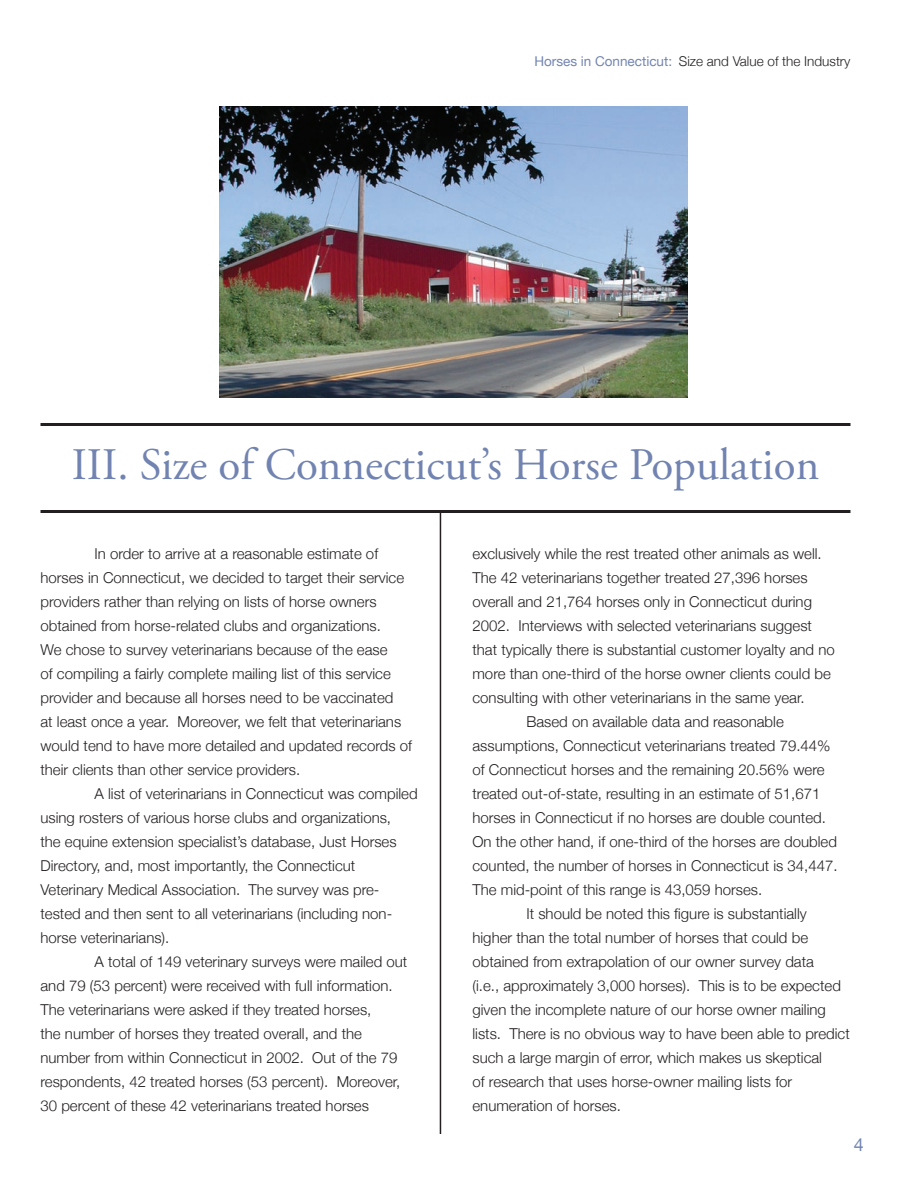
<style>
.page{position:relative;width:918px;height:1188px;background:#fff}
.page>*{position:absolute;margin:0;border:0;box-sizing:border-box;transform-origin:0 0}
.t1{font:45px "Adobe Garamond Pro";color:#7183b1}
.t2{font:18px "Helvetica Neue";color:#7183b1}
.t3{font:300 15px/24px "Helvetica Neue";color:#231f20}
.t4{font:300 13.5px "Helvetica Neue";color:#231f20}
.s1{font-weight:400;color:#7385b2}
</style>
<div class="page">
<hr style="left:40px;top:423px;width:810px;height:3px;background:#231f20">
<hr style="left:40px;top:510px;width:810px;height:3px;background:#231f20">
<img style="left:219px;top:106px;width:469px;height:292px">
<hr style="left:440px;top:513px;width:1px;height:621px;background:#231f20">
<p class="t4" style="left:534px;top:52px;width:318px"><span class="s1">Horses in Connecticut:</span> Size and Value of the Industry</p>
<h1 class="t1" style="left:72px;top:437px;width:749px">III. Size of Connecticut’s Horse Population</h1>
<p class="t3" style="left:40px;top:541px;width:373px;text-indent:54px">In order to arrive at a reasonable estimate of horses in Connecticut, we decided to target their service providers rather than relying on lists of horse owners obtained from horse-related clubs and organizations.<br>We chose to survey veterinarians because of the ease<br>of compiling a fairly complete mailing list of this service provider and because all horses need to be vaccinated<br>at least once a year. Moreover, we felt that veterinarians would tend to have more detailed and updated records of their clients than other service providers.</p>
<p class="t3" style="left:40px;top:781px;width:379px;text-indent:54px">A list of veterinarians in Connecticut was compiled using rosters of various horse clubs and organizations,<br>the equine extension specialist’s database, Just Horses Directory, and, most importantly, the Connecticut Veterinary Medical Association. The survey was pre&shy;tested and then sent to all veterinarians (including non&shy;horse veterinarians).</p>
<p class="t3" style="left:40px;top:949px;width:368px;text-indent:54px">A total of 149 veterinary surveys were mailed out and 79 (53 percent) were received with full information.<br>The veterinarians were asked if they treated horses,<br>the number of horses they treated overall, and the number from within Connecticut in 2002. Out of the 79 respondents, 42 treated horses (53 percent). Moreover, 30 percent of these 42 veterinarians treated horses</p>
<p class="t3" style="left:472px;top:541px;width:351px">exclusively while the rest treated other animals as well.</p>
<p class="t3" style="left:472px;top:565px;width:337px">The 42 veterinarians together treated 27,396 horses</p>
<p class="t3" style="left:472px;top:589px;width:341px">overall and 21,764 horses only in Connecticut during</p>
<p class="t3" style="left:472px;top:613px;width:341px">2002. Interviews with selected veterinarians suggest</p>
<p class="t3" style="left:472px;top:637px;width:364px">that typically there is substantial customer loyalty and no</p>
<p class="t3" style="left:472px;top:661px;width:360px">more than one-third of the horse owner clients could be</p>
<p class="t3" style="left:472px;top:685px;width:334px">consulting with other veterinarians in the same year.</p>
<p class="t3" style="left:526px;top:709px;width:259px">Based on available data and reasonable</p>
<p class="t3" style="left:472px;top:733px;width:360px">assumptions, Connecticut veterinarians treated 79.44%</p>
<p class="t3" style="left:472px;top:757px;width:354px">of Connecticut horses and the remaining 20.56% were</p>
<p class="t3" style="left:472px;top:781px;width:349px">treated out-of-state, resulting in an estimate of 51,671</p>
<p class="t3" style="left:472px;top:805px;width:355px">horses in Connecticut if no horses are double counted.</p>
<p class="t3" style="left:472px;top:829px;width:366px">On the other hand, if one-third of the horses are doubled</p>
<p class="t3" style="left:472px;top:853px;width:367px">counted, the number of horses in Connecticut is 34,447.</p>
<p class="t3" style="left:472px;top:877px;width:291px">The mid-point of this range is 43,059 horses.</p>
<p class="t3" style="left:526px;top:901px;width:282px">It should be noted this figure is substantially</p>
<p class="t3" style="left:472px;top:925px;width:337px">higher than the total number of horses that could be</p>
<p class="t3" style="left:472px;top:949px;width:343px">obtained from extrapolation of our owner survey data</p>
<p class="t3" style="left:472px;top:973px;width:370px">(i.e., approximately 3,000 horses). This is to be expected</p>
<p class="t3" style="left:472px;top:997px;width:355px">given the incomplete nature of our horse owner mailing</p>
<p class="t3" style="left:472px;top:1021px;width:379px">lists. There is no obvious way to have been able to predict</p>
<p class="t3" style="left:472px;top:1045px;width:351px">such a large margin of error, which makes us skeptical</p>
<p class="t3" style="left:472px;top:1069px;width:321px">of research that uses horse-owner mailing lists for</p>
<p class="t3" style="left:472px;top:1093px;width:150px">enumeration of horses.</p>
<p class="t2" style="left:854px;top:1134px;width:12px">4</p>
</div>
